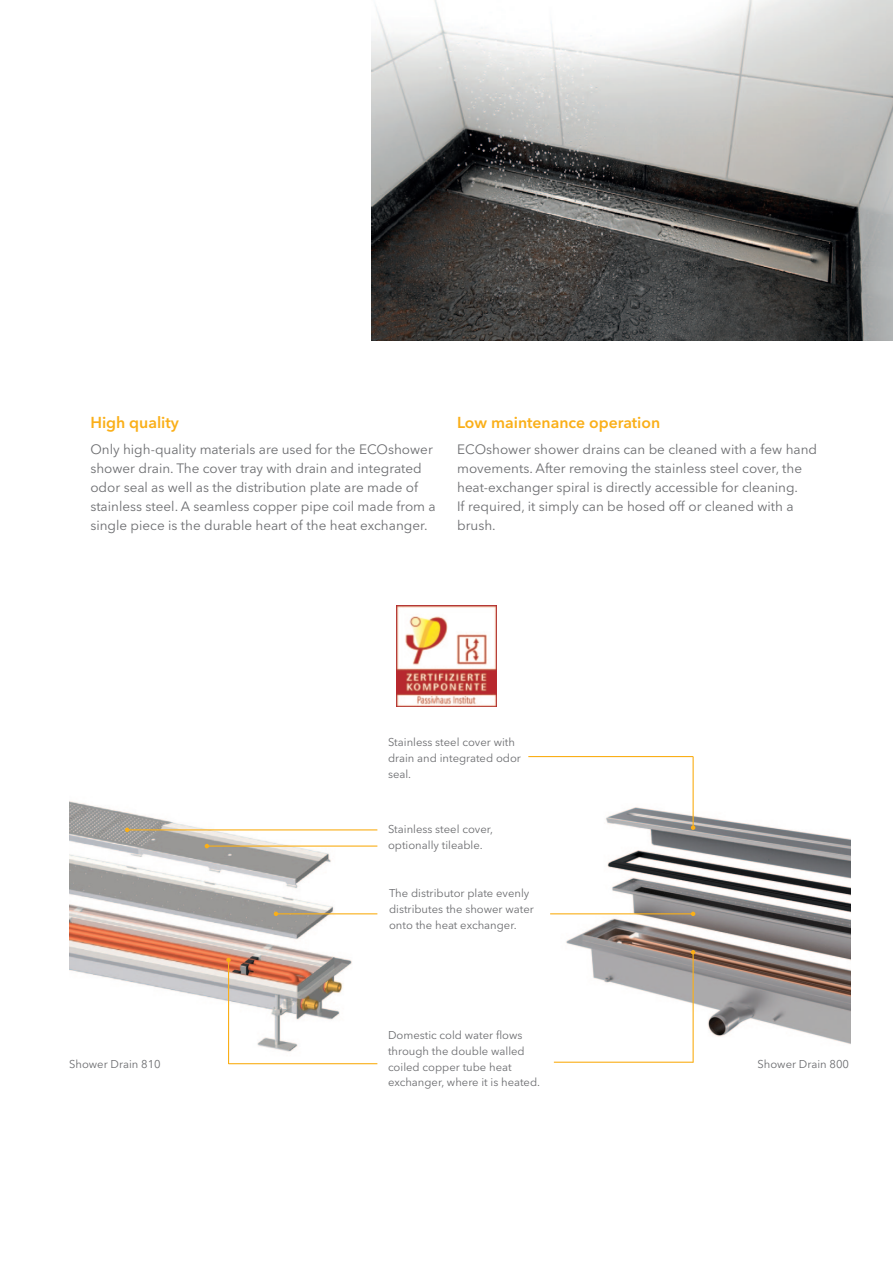
<style>
.page{position:relative;width:893px;height:1263px;background:#fff}
.page>*{position:absolute;margin:0;border:0;box-sizing:border-box;transform-origin:0 0}
.t1{font:600 15.75px "Avenir Next LT Pro";color:#faaf18}
.t2{font:13.5px/18.9px "Avenir Next LT Pro";color:#6c6d70}
.t3{font:11.25px/15.8px "Avenir Next LT Pro";color:#6c6d70}
</style>
<div class="page">
<img style="left:69px;top:801px;width:298px;height:258px">
<img style="left:553px;top:804px;width:297px;height:255px">
<hr style="left:550px;top:913px;width:143px;height:1px;background:#faaf18">
<svg style="left:691px;top:911px;width:4px;height:5px"></svg>
<hr style="left:693px;top:756px;width:1px;height:72px;background:#faaf18">
<svg style="left:691px;top:825px;width:4px;height:5px"></svg>
<hr style="left:693px;top:952px;width:1px;height:111px;background:#faaf18">
<svg style="left:691px;top:950px;width:4px;height:4px"></svg>
<img style="left:396px;top:605px;width:101px;height:101px">
<hr style="left:276px;top:913px;width:101px;height:1px;background:#faaf18">
<svg style="left:274px;top:911px;width:4px;height:5px"></svg>
<hr style="left:228px;top:960px;width:1px;height:104px;background:#faaf18">
<svg style="left:226px;top:958px;width:5px;height:4px"></svg>
<hr style="left:127px;top:829px;width:250px;height:1px;background:#faaf18">
<svg style="left:125px;top:828px;width:4px;height:4px"></svg>
<hr style="left:229px;top:1063px;width:148px;height:1px;background:#faaf18">
<hr style="left:554px;top:1062px;width:139px;height:1px;background:#faaf18">
<hr style="left:207px;top:845px;width:170px;height:2px;background:#faaf18">
<svg style="left:205px;top:844px;width:4px;height:4px"></svg>
<hr style="left:528px;top:756px;width:165px;height:1px;background:#faaf18">
<img style="left:371px;top:0;width:522px;height:341px">
<p class="t1" style="left:90px;top:413px;width:90px">High quality</p>
<p class="t2" style="left:90px;top:440px;width:347px">Only high-quality materials are used for the ECOshower shower drain. The cover tray with drain and integrated odor seal as well as the distribution plate are made of stainless steel. A seamless copper pipe coil made from a single piece is the durable heart of the heat exchanger.</p>
<p class="t1" style="left:457px;top:413px;width:205px">Low maintenance operation</p>
<p class="t2" style="left:457px;top:440px;width:362px">ECOshower shower drains can be cleaned with a few hand movements. After removing the stainless steel cover, the heat-exchanger spiral is directly accessible for cleaning.<br>If required, it simply can be hosed off or cleaned with a brush.</p>
<p class="t3" style="left:388px;top:734px;width:134px">Stainless steel cover with drain and integrated odor seal.</p>
<p class="t3" style="left:388px;top:821px;width:107px">Stainless steel cover, optionally tileable.</p>
<p class="t3" style="left:389px;top:885px;width:146px">The distributor plate evenly distributes the shower water onto the heat exchanger.</p>
<p class="t3" style="left:388px;top:1027px;width:154px">Domestic cold water flows through the double walled coiled copper tube heat exchanger, where it is heated.</p>
<p class="t3" style="left:69px;top:1056px;width:93px">Shower Drain 810</p>
<p class="t3" style="left:757px;top:1056px;width:93px">Shower Drain 800</p>
</div>
